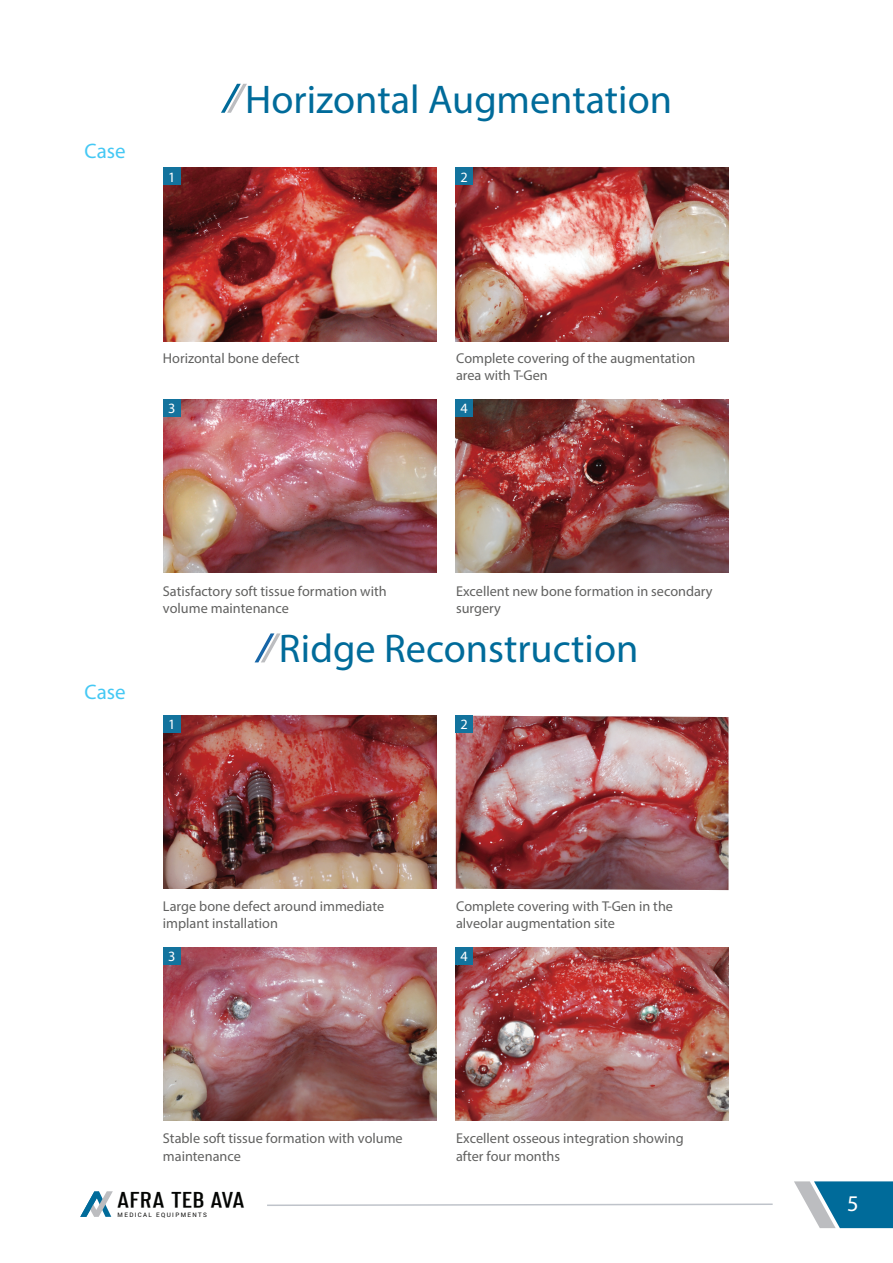
<style>
.page{position:relative;width:893px;height:1263px;background:#fff}
.page>*{position:absolute;margin:0;border:0;box-sizing:border-box;transform-origin:0 0}
.t1{font:40.2px "Myriad Pro";color:#006b9a}
.t2{font:22.5px "Myriad Pro";color:#fff}
.t3{font:700 21px "Merhique";letter-spacing:.025em;color:#040503}
.t4{font:21px "Myriad Pro";color:#45c8f4}
.t5{font:14.25px/17.1px "Myriad Pro";color:#616160}
.t6{font:14.25px "Myriad Pro";color:#fff}
.t7{font:6.9px "Yantramanav";letter-spacing:.2em;color:#050504}
</style>
<div class="page">
<img style="left:164px;top:168px;width:272px;height:173px">
<img style="left:456px;top:168px;width:272px;height:173px">
<img style="left:164px;top:399px;width:272px;height:174px">
<img style="left:456px;top:399px;width:272px;height:174px">
<img style="left:164px;top:716px;width:272px;height:173px">
<img style="left:456px;top:716px;width:272px;height:174px">
<img style="left:164px;top:947px;width:272px;height:173px">
<img style="left:456px;top:947px;width:272px;height:173px">
<div style="left:164px;top:168px;width:17px;height:17px;background:#13739d"></div>
<div style="left:164px;top:399px;width:17px;height:17px;background:#13739d"></div>
<div style="left:456px;top:168px;width:17px;height:17px;background:#13739d"></div>
<div style="left:456px;top:399px;width:17px;height:17px;background:#13739d"></div>
<div style="left:164px;top:716px;width:17px;height:17px;background:#13739d"></div>
<div style="left:164px;top:947px;width:17px;height:17px;background:#13739d"></div>
<div style="left:456px;top:716px;width:17px;height:17px;background:#13739d"></div>
<div style="left:456px;top:947px;width:17px;height:17px;background:#13739d"></div>
<svg style="left:221px;top:84px;width:26px;height:29px"></svg>
<svg style="left:255px;top:633px;width:26px;height:29px"></svg>
<svg style="left:267px;top:1203px;width:506px;height:3px"></svg>
<svg style="left:794px;top:1181px;width:99px;height:47px"></svg>
<svg style="left:80px;top:1191px;width:33px;height:26px"></svg>
<h3 class="t4" style="left:84px;top:138px;width:43px">Case</h3>
<p class="t6" style="left:168px;top:168px;width:9px">1</p>
<h1 class="t1" style="left:245px;top:74px;width:428px">Horizontal Augmentation</h1>
<p class="t6" style="left:460px;top:168px;width:9px">2</p>
<p class="t5" style="left:163px;top:350px;width:138px">Horizontal bone defect</p>
<p class="t6" style="left:168px;top:400px;width:9px">3</p>
<p class="t5" style="left:456px;top:350px;width:241px">Complete covering of the augmentation area with T-Gen</p>
<p class="t6" style="left:460px;top:400px;width:9px">4</p>
<h3 class="t4" style="left:84px;top:679px;width:43px">Case</h3>
<p class="t5" style="left:163px;top:582px;width:225px">Satisfactory soft tissue formation with volume maintenance</p>
<p class="t5" style="left:456px;top:582px;width:258px">Excellent new bone formation in secondary surgery</p>
<p class="t6" style="left:168px;top:716px;width:9px">1</p>
<h1 class="t1" style="left:279px;top:624px;width:361px">Ridge Reconstruction</h1>
<p class="t6" style="left:460px;top:716px;width:9px">2</p>
<p class="t5" style="left:163px;top:897px;width:223px">Large bone defect around immediate implant installation</p>
<p class="t6" style="left:168px;top:947px;width:9px">3</p>
<p class="t5" style="left:456px;top:897px;width:218px">Complete covering with T-Gen in the alveolar augmentation site</p>
<p class="t6" style="left:460px;top:947px;width:9px">4</p>
<p class="t5" style="left:163px;top:1130px;width:241px">Stable soft tissue formation with volume maintenance</p>
<p class="t5" style="left:456px;top:1130px;width:229px">Excellent osseous integration showing after four months</p>
<h3 class="t3" style="left:117px;top:1191px;width:130px">AFRA TEB AVA</h3>
<p class="t7" style="left:118px;top:1210px;width:91px">MEDICAL EQUIPMENTS</p>
<h2 class="t2" style="left:847px;top:1190px;width:13px">5</h2>
</div>
